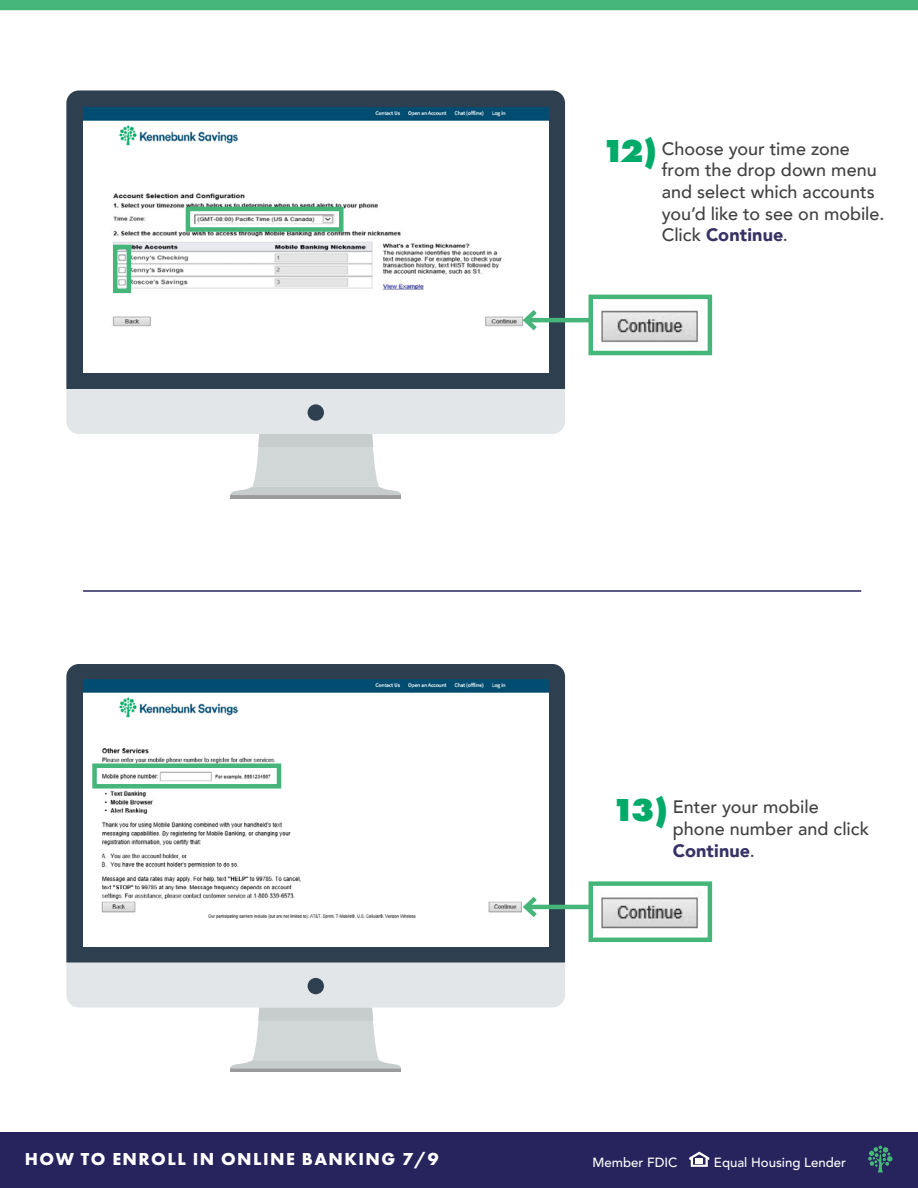
<style>
.page{position:relative;width:918px;height:1188px;background:#fff}
.page>*{position:absolute;margin:0;border:0;box-sizing:border-box;transform-origin:0 0}
.t1{font:500 18px/21.6px "Avenir";color:#414042}
.t2{font:700 18px "Futura PT";letter-spacing:.08em;color:#fff}
.t3{font:500 13.2px "Avenir";color:#fff}
.s1{font-family:"Futura PT";font-weight:800;font-size:33px;color:#00aa69}
.s2{font-weight:900;color:#373266}
</style>
<div class="page">
<hr style="left:230px;top:495px;width:171px;height:4px;background:#9a9a9a">
<div style="left:66px;top:91px;width:499px;height:343px;background:#e3e6e8;border-radius:13px"></div>
<div style="left:66px;top:91px;width:499px;height:298px;background:#2e404f"></div>
<svg style="left:230px;top:434px;width:171px;height:61px"></svg>
<div style="left:308px;top:404px;width:16px;height:17px;background:#2e404f;border-radius:50%"></div>
<div style="left:0;top:1132px;width:918px;height:56px;background:#27235c"></div>
<svg style="left:868px;top:1146px;width:24px;height:27px"></svg>
<div style="left:0;top:0;width:918px;height:10px;background:#45b579"></div>
<svg style="left:689px;top:1152px;width:20px;height:15px"></svg>
<div style="left:83px;top:107px;width:465px;height:266px;background:#fff"></div>
<img style="left:112px;top:193px;width:433px;height:134px">
<img style="left:83px;top:108px;width:465px;height:38px">
<hr style="left:526px;top:318px;width:65px;height:4px;background:#45b579">
<svg style="left:519px;top:305px;width:23px;height:26px"></svg>
<img style="left:601px;top:310px;width:97px;height:33px">
<div style="left:589px;top:295px;width:123px;height:60px;border:4px solid #45b579"></div>
<div style="left:186px;top:207px;width:158px;height:25px;border:4px solid #45b579"></div>
<div style="left:113px;top:245px;width:18px;height:48px;border:4px solid #45b579"></div>
<hr style="left:230px;top:1069px;width:171px;height:3px;background:#010000">
<div style="left:66px;top:664px;width:499px;height:344px;background:#e3e6e8;border-radius:13px"></div>
<div style="left:66px;top:664px;width:499px;height:299px;background:#2e404f"></div>
<svg style="left:230px;top:1008px;width:171px;height:61px"></svg>
<div style="left:308px;top:978px;width:16px;height:16px;background:#2e404f;border-radius:50%"></div>
<div style="left:83px;top:681px;width:465px;height:266px;background:#fff"></div>
<img style="left:95px;top:748px;width:453px;height:172px">
<hr style="left:83px;top:590px;width:778px;height:2px;background:#27235c">
<img style="left:83px;top:680px;width:465px;height:38px">
<hr style="left:526px;top:905px;width:65px;height:4px;background:#45b579">
<svg style="left:519px;top:892px;width:23px;height:28px"></svg>
<img style="left:601px;top:897px;width:97px;height:32px">
<div style="left:589px;top:881px;width:123px;height:61px;border:4px solid #45b579"></div>
<div style="left:92px;top:764px;width:189px;height:25px;border:4px solid #45b579"></div>
<p class="t1" style="left:662px;top:137px;width:224px;text-indent:-60px"><span class="s1">12)</span> Choose your time zone from the drop down menu and select which accounts you’d like to see on mobile.<br>Click <span class="s2">Continue</span>.</p>
<p class="t1" style="left:673px;top:795px;width:198px;text-indent:-61px"><span class="s1">13)</span> Enter your mobile phone number and click<br><span class="s2">Continue</span>.</p>
<p class="t2" style="left:25px;top:1148px;width:415px">HOW TO ENROLL IN ONLINE BANKING 7/9</p>
<p class="t3" style="left:593px;top:1151px;width:86px">Member FDIC</p>
<p class="t3" style="left:714px;top:1151px;width:134px">Equal Housing Lender</p>
</div>
